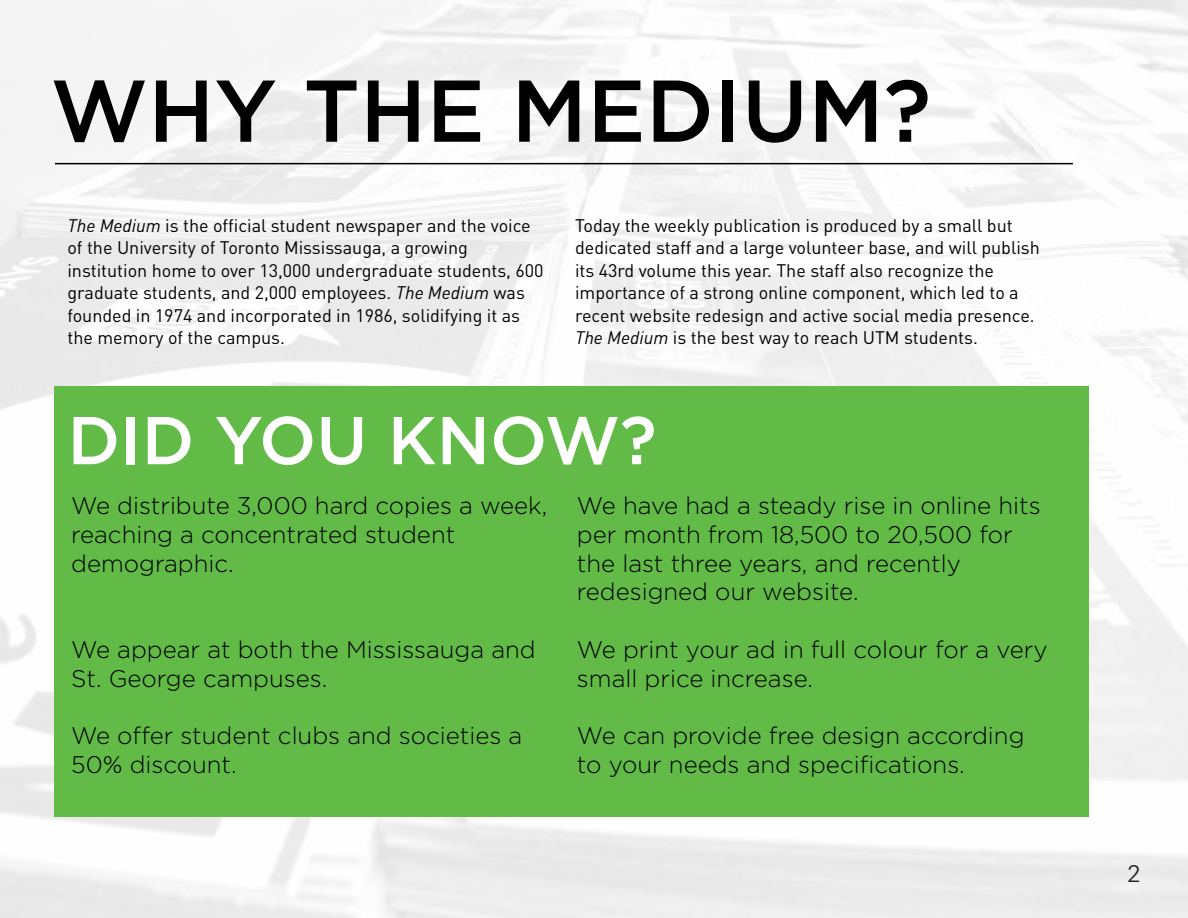
<style>
.page{position:relative;width:1188px;height:918px;background:#fff}
.page>*{position:absolute;margin:0;border:0;box-sizing:border-box;transform-origin:0 0}
.t1{font:500 87.45px "Gotham HTF";color:#000}
.t2{font:500 67.5px "Gotham HTF";color:#fff}
.t3{font:300 24px/28.8px "Gotham";color:#000}
.t4{font:300 24px "Univers LT Std";color:#231f20}
.t5{font:18px/22.5px "DIN";color:#000}
.s1{font-style:italic}
</style>
<div class="page">
<img style="left:0;top:0;width:1188px;height:918px">
<div style="left:55px;top:386px;width:1034px;height:431px;background:#61bb46"></div>
<hr style="left:55px;top:163px;width:1018px;height:1px;background:#000">
<h1 class="t1" style="left:50px;top:61px;width:882px">WHY THE MEDIUM?</h1>
<p class="t5" style="left:67px;top:214px;width:478px"><span class="s1">The Medium</span> is the official student newspaper and the voice of the University of Toronto Mississauga, a growing institution home to over 13,000 undergraduate students, 600 graduate students, and 2,000 employees. <span class="s1">The Medium</span> was founded in 1974 and incorporated in 1986, solidifying it as the memory of the campus.</p>
<p class="t5" style="left:575px;top:214px;width:466px">Today the weekly publication is produced by a small but dedicated staff and a large volunteer base, and will publish its 43rd volume this year. The staff also recognize the importance of a strong online component, which led to a recent website redesign and active social media presence.<br><span class="s1">The Medium</span> is the best way to reach UTM students.</p>
<h2 class="t2" style="left:67px;top:402px;width:591px">DID YOU KNOW?</h2>
<h3 class="t3" style="left:71px;top:491px;width:478px">We distribute 3,000 hard copies a week, reaching a concentrated student demographic.</h3>
<h3 class="t3" style="left:71px;top:635px;width:466px">We appear at both the Mississauga and<br>St. George campuses.</h3>
<h3 class="t3" style="left:71px;top:721px;width:453px">We offer student clubs and societies a<br>50% discount.</h3>
<h3 class="t3" style="left:577px;top:491px;width:465px">We have had a steady rise in online hits per month from 18,500 to 20,500 for the last three years, and recently redesigned our website.</h3>
<h3 class="t3" style="left:577px;top:635px;width:472px">We print your ad in full colour for a very small price increase.</h3>
<h3 class="t3" style="left:577px;top:721px;width:449px">We can provide free design according to your needs and specifications.</h3>
<h3 class="t4" style="left:1127px;top:859px;width:15px">2</h3>
</div>
